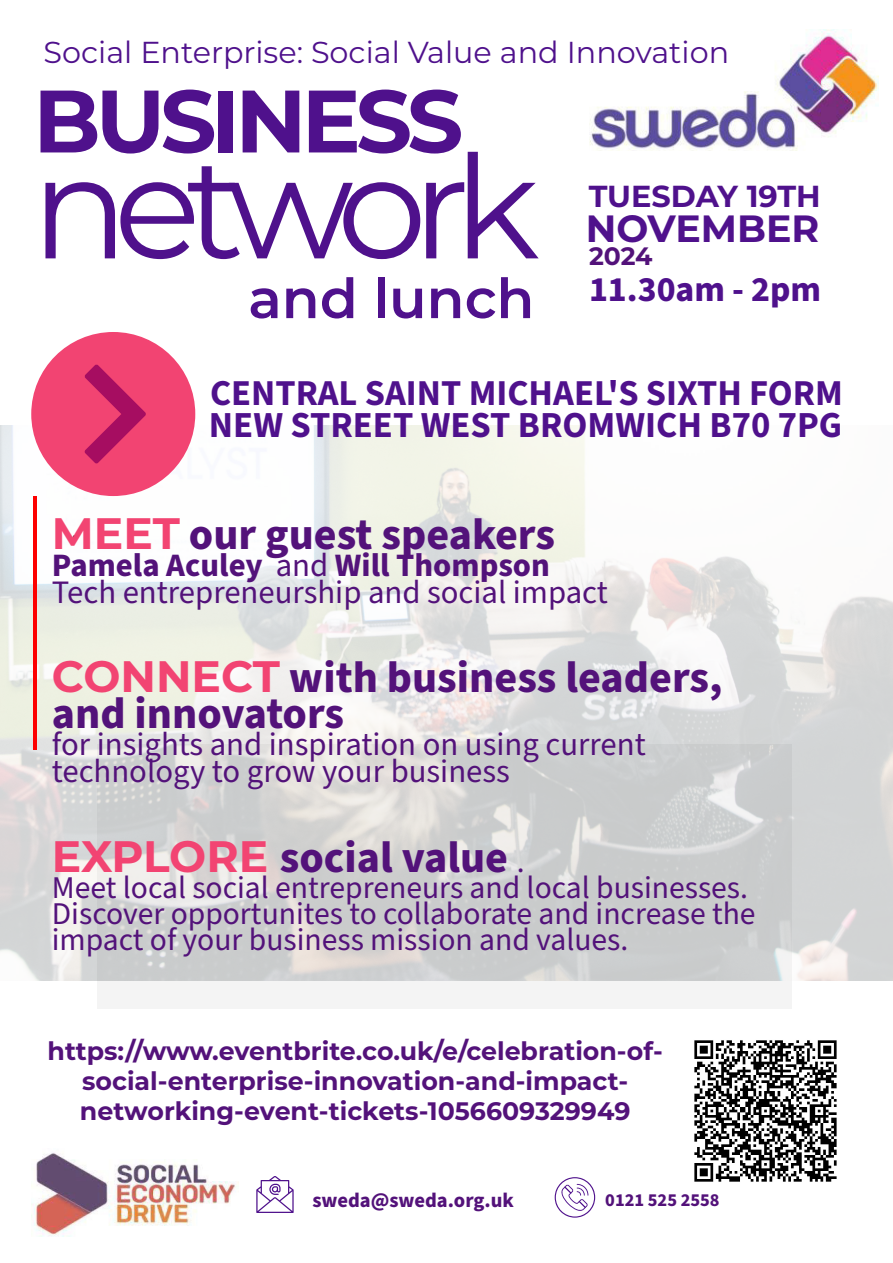
<style>
.page{position:relative;width:893px;height:1263px;background:#fff}
.page>*{position:absolute;margin:0;border:0;box-sizing:border-box;transform-origin:0 0}
.t1{font:143.7px "Montserrat";letter-spacing:-.11em;color:#4f118c}
.t2{font:700 88.35px "Montserrat";letter-spacing:-.06em;color:#4f118c}
.t3{font:700 43.95px/36.2px "Source Sans Pro";color:#53127a}
.t4{font:700 37.95px "Montserrat";color:#4f118c}
.t5{font:700 36.6px "Source Sans 3";color:#4f118c}
.t6{font:700 36.45px "Source Sans 3";color:#4f118c}
.t7{font:700 35.55px "Source Sans Pro";color:#4f118c}
.t8{font:33.45px "Source Sans Pro";color:#0d0c0a}
.t9{font:32.7px/26.8px "Source Sans Pro";color:#53127a}
.t10{font:31.5px/26px "Source Sans Pro";color:#53127a}
.t11{font:30.3px "Montserrat";color:#4f118c}
.t12{font:700 30.3px "Montserrat";color:#4f118c}
.t13{font:700 25.2px/30.3px "Montserrat";color:#53127a;text-align:center}
.t14{font:700 20.55px "Source Sans Pro";color:#53127a}
.t15{font:700 18.3px "Source Sans Pro";color:#53127a}
.s1{font-family:"Montserrat";font-weight:600;font-size:55.2px}
.s2{font-family:"Montserrat";color:#f24472}
.s3{font-weight:700}
.s4{font-weight:400;font-size:31.5px}
</style>
<div class="page">
<div style="left:97px;top:744px;width:694px;height:264px;background:#f4f4f4"></div>
<img style="left:0;top:426px;width:893px;height:555px">
<img style="left:694px;top:1040px;width:143px;height:142px">
<div style="left:31px;top:332px;width:164px;height:164px;background:#f24472;border-radius:50%"></div>
<svg style="left:84px;top:364px;width:62px;height:99px"></svg>
<hr style="left:33px;top:496px;width:4px;height:253px;background:#fd0000">
<img style="left:31px;top:1152px;width:208px;height:85px">
<svg style="left:256px;top:1176px;width:38px;height:37px"></svg>
<svg style="left:555px;top:1177px;width:40px;height:40px"></svg>
<img style="left:589px;top:29px;width:289px;height:121px">
<p class="t11" style="left:44px;top:32px;width:687px">Social Enterprise: Social Value and Innovation</p>
<h2 class="t2" style="left:33px;top:57px;width:432px">BUSINESS</h2>
<h1 class="t1" style="left:31px;top:109px;width:510px">network</h1>
<p class="t12" style="left:589px;top:174px;width:233px">TUESDAY 19TH</p>
<p class="t4" style="left:586px;top:201px;width:235px">NOVEMBER</p>
<p class="t13" style="left:589px;top:239px;width:65px">2024</p>
<p class="t7" style="left:248px;top:265px;width:574px"><span class="s1">and lunch</span> 11.30am - 2pm</p>
<p class="t6" style="left:210px;top:369px;width:634px">CENTRAL SAINT MICHAEL'S SIXTH FORM</p>
<p class="t5" style="left:209px;top:401px;width:635px">NEW STREET WEST BROMWICH B70 7PG</p>
<h3 class="t3" style="left:52px;top:517px;width:505px"><span class="s2">MEET</span> our guest speakers</h3>
<p class="t8" style="left:71px;top:506px;width:10px">.</p>
<p class="t9" style="left:52px;top:552px;width:557px"><span class="s3">Pamela Aculey</span> and <span class="s3">Will Thompson<br></span>Tech entrepreneurship and social impact</p>
<h3 class="t3" style="left:52px;top:661px;width:672px"><span class="s2">CONNECT</span> with business leaders, and innovators</h3>
<p class="t9" style="left:52px;top:732px;width:595px">for insights and inspiration on using current technology to grow your business</p>
<h3 class="t3" style="left:52px;top:840px;width:474px"><span class="s2">EXPLORE</span> social value <span class="s4">.</span></h3>
<p class="t10" style="left:52px;top:875px;width:705px">Meet local social entrepreneurs and local businesses.<br>Discover opportunites to collaborate and increase the impact of your business mission and values.</p>
<p class="t13" style="left:48px;top:1034px;width:617px">https://www.eventbrite.co.uk/e/celebration-of&shy;social-enterprise-innovation-and-impact&shy;networking-event-tickets-1056609329949</p>
<p class="t14" style="left:312px;top:1185px;width:203px">sweda@sweda.org.uk</p>
<p class="t15" style="left:605px;top:1187px;width:116px">0121 525 2558</p>
</div>
